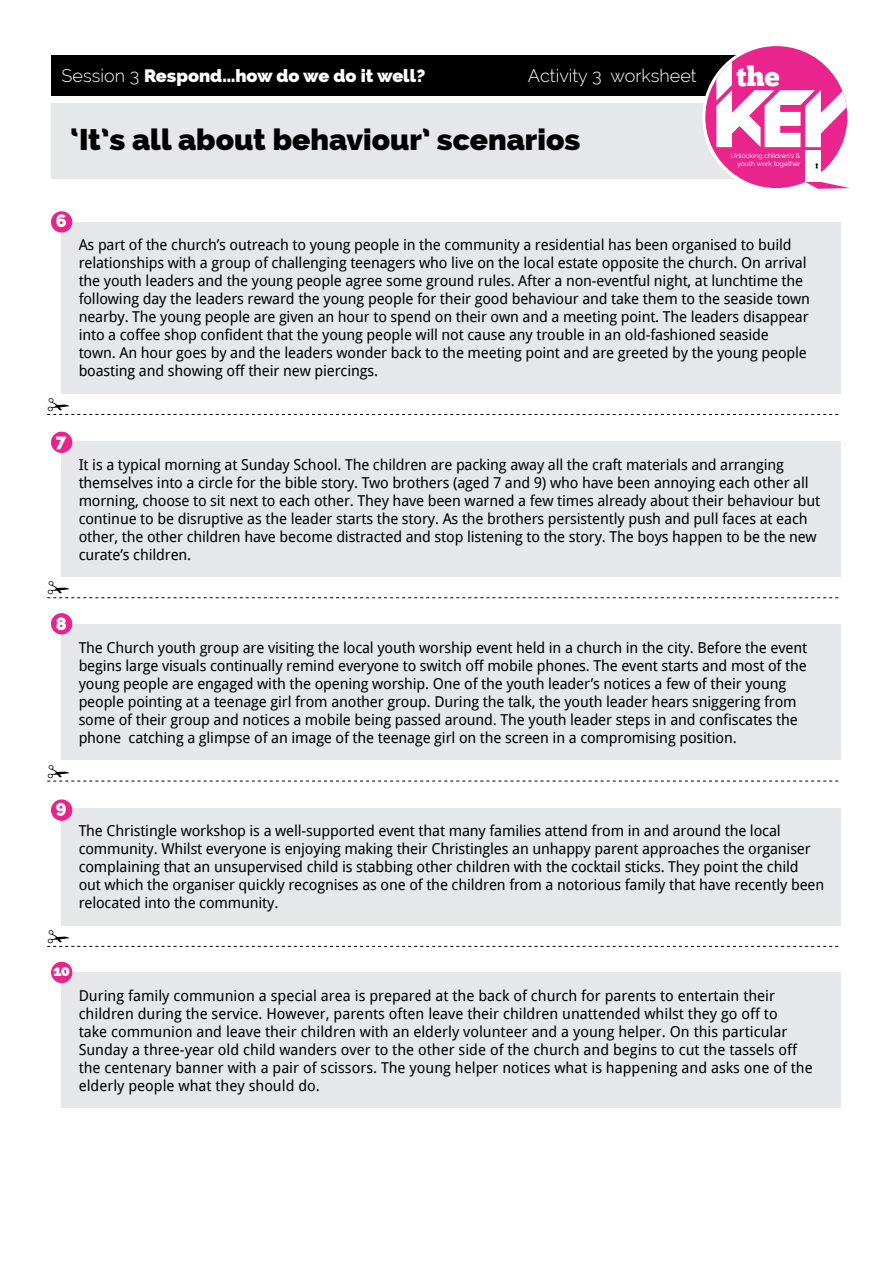
<style>
.page{position:relative;width:893px;height:1263px;background:#fff}
.page>*{position:absolute;margin:0;border:0;box-sizing:border-box;transform-origin:0 0}
.t1{font:800 30px "Raleway";color:#000}
.t2{font:27.6px "Chunk Five";color:#fff}
.t3{font:800 18px "Raleway";color:#fff}
.t4{font:300 18px "Raleway";color:#fff}
.t5{font:15px/18px "Droid Sans";letter-spacing:-.01em;color:#000}
.t6{font:800 15px "Raleway";color:#fff}
.t7{font:6.75px/8.1px "Raleway";color:#fff;text-align:right}
.s1{font-weight:300}
</style>
<div class="page">
<div style="left:62px;top:808px;width:779px;height:117px;background:#e6e7e8"></div>
<div style="left:62px;top:972px;width:779px;height:136px;background:#e6e7e8"></div>
<div style="left:51px;top:799px;width:21px;height:22px;background:#e7248d;border-radius:50%"></div>
<div style="left:62px;top:624px;width:779px;height:136px;background:#e6e7e8"></div>
<div style="left:51px;top:613px;width:21px;height:21px;background:#e7248d;border-radius:50%"></div>
<div style="left:62px;top:441px;width:779px;height:136px;background:#e6e7e8"></div>
<div style="left:51px;top:432px;width:21px;height:21px;background:#e7248d;border-radius:50%"></div>
<div style="left:62px;top:222px;width:779px;height:171px;background:#e6e7e8"></div>
<div style="left:51px;top:211px;width:21px;height:22px;background:#e7248d;border-radius:50%"></div>
<div style="left:51px;top:103px;width:726px;height:75px;background:#e6e7e8"></div>
<div style="left:51px;top:55px;width:706px;height:41px;background:#000"></div>
<div style="left:51px;top:962px;width:21px;height:21px;background:#e7248d;border-radius:50%"></div>
<div style="left:702px;top:43px;width:149px;height:149px;background:#fff;border-radius:50%"></div>
<div style="left:705px;top:46px;width:142px;height:142px;background:#e9248d;border-radius:50%"></div>
<svg style="left:716px;top:46px;width:131px;height:101px"></svg>
<div style="left:805px;top:151px;width:16px;height:31px;background:#fff"></div>
<svg style="left:805px;top:182px;width:45px;height:7px"></svg>
<svg style="left:47px;top:413px;width:791px;height:2px"></svg>
<svg style="left:47px;top:597px;width:791px;height:1px"></svg>
<svg style="left:47px;top:780px;width:791px;height:2px"></svg>
<svg style="left:47px;top:945px;width:791px;height:2px"></svg>
<p class="t3" style="left:62px;top:65px;width:365px"><span class="s1">Session 3</span> Respond…how do we do it well?</p>
<p class="t4" style="left:528px;top:65px;width:170px">Activity 3 worksheet</p>
<h1 class="t1" style="left:71px;top:122px;width:511px">‘It’s all about behaviour’ scenarios</h1>
<p class="t3" style="left:56px;top:211px;width:12px">6</p>
<h2 class="t2" style="left:737px;top:63px;width:45px">the</h2>
<p class="t7" style="left:731px;top:151px;width:71px">Unlocking children’s &amp; youth work together</p>
<p class="t5" style="left:79px;top:236px;width:733px">As part of the church’s outreach to young people in the community a residential has been organised to build relationships with a group of challenging teenagers who live on the local estate opposite the church. On arrival the youth leaders and the young people agree some ground rules. After a non-eventful night, at lunchtime the following day the leaders reward the young people for their good behaviour and take them to the seaside town nearby. The young people are given an hour to spend on their own and a meeting point. The leaders disappear into a coffee shop confident that the young people will not cause any trouble in an old-fashioned seaside<br>town. An hour goes by and the leaders wonder back to the meeting point and are greeted by the young people boasting and showing off their new piercings.</p>
<p class="t3" style="left:56px;top:430px;width:12px">7</p>
<p class="t5" style="left:79px;top:455px;width:743px">It is a typical morning at Sunday School. The children are packing away all the craft materials and arranging themselves into a circle for the bible story. Two brothers (aged 7 and 9) who have been annoying each other all morning, choose to sit next to each other. They have been warned a few times already about their behaviour but continue to be disruptive as the leader starts the story. As the brothers persistently push and pull faces at each other, the other children have become distracted and stop listening to the story. The boys happen to be the new curate’s children.</p>
<p class="t3" style="left:56px;top:613px;width:13px">8</p>
<p class="t5" style="left:79px;top:639px;width:730px">The Church youth group are visiting the local youth worship event held in a church in the city. Before the event begins large visuals continually remind everyone to switch off mobile phones. The event starts and most of the young people are engaged with the opening worship. One of the youth leader’s notices a few of their young people pointing at a teenage girl from another group. During the talk, the youth leader hears sniggering from some of their group and notices a mobile being passed around. The youth leader steps in and confiscates the phone catching a glimpse of an image of the teenage girl on the screen in a compromising position.</p>
<p class="t3" style="left:56px;top:796px;width:12px">9</p>
<p class="t5" style="left:79px;top:822px;width:747px">The Christingle workshop is a well-supported event that many families attend from in and around the local community. Whilst everyone is enjoying making their Christingles an unhappy parent approaches the organiser complaining that an unsupervised child is stabbing other children with the cocktail sticks. They point the child out which the organiser quickly recognises as one of the children from a notorious family that have recently been relocated into the community.</p>
<p class="t6" style="left:53px;top:962px;width:18px">10</p>
<p class="t5" style="left:79px;top:987px;width:736px">During family communion a special area is prepared at the back of church for parents to entertain their children during the service. However, parents often leave their children unattended whilst they go off to<br>take communion and leave their children with an elderly volunteer and a young helper. On this particular Sunday a three-year old child wanders over to the other side of the church and begins to cut the tassels off the centenary banner with a pair of scissors. The young helper notices what is happening and asks one of the elderly people what they should do.</p>
</div>
